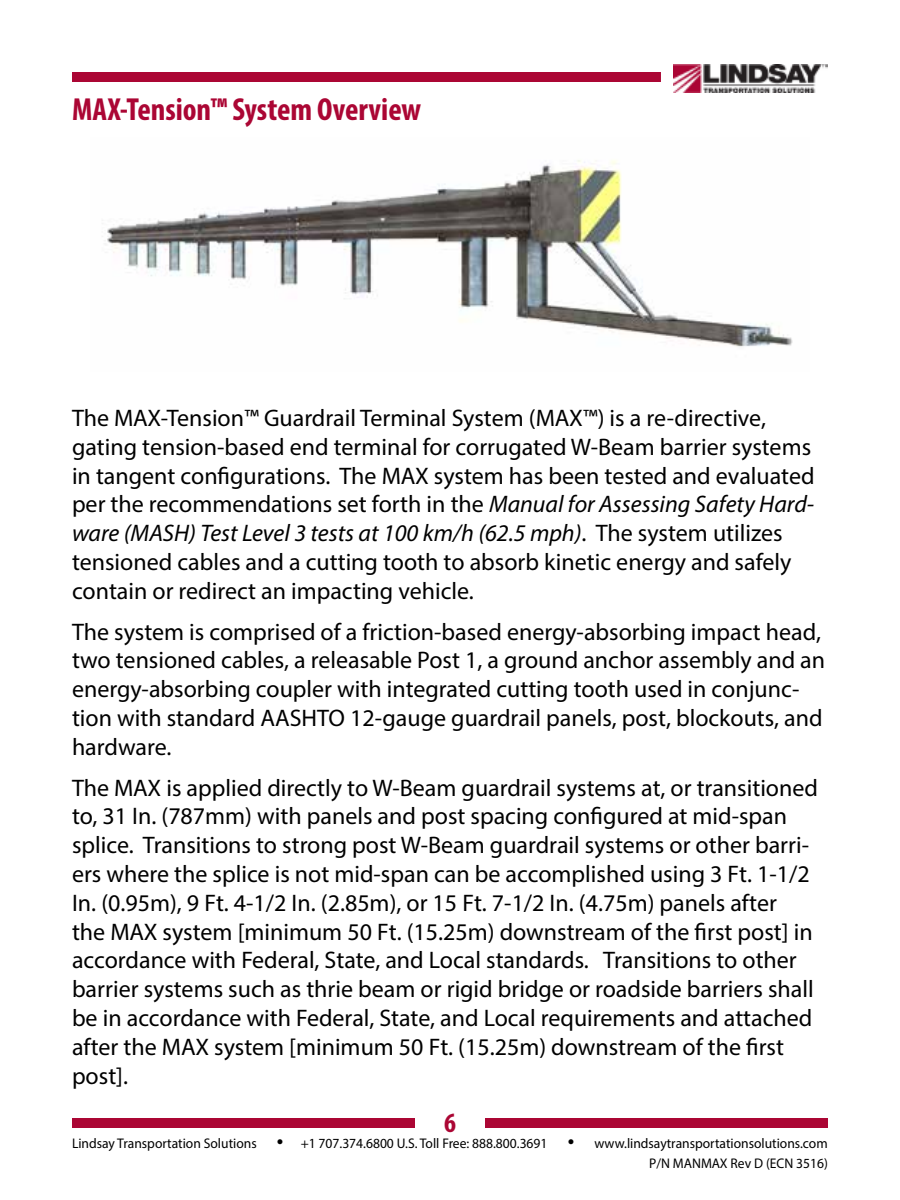
<style>
.page{position:relative;width:900px;height:1200px;background:#fff}
.page>*{position:absolute;margin:0;border:0;box-sizing:border-box;transform-origin:0 0}
.t1{font:700 condensed 32px "Myriad Pro";color:#ab0634}
.t2{font:700 condensed 28px "Myriad Pro";color:#ab0634}
.t3{font:24px/28.8px "Myriad Pro";color:#000}
.t4{font:14px/19.8px "Myriad Pro";color:#000;text-align:right}
.s1{font-style:italic}
.s2{font-size:24px}
</style>
<div class="page">
<div style="left:72px;top:1118px;width:756px;height:10px;background:#ab0634"></div>
<div style="left:72px;top:72px;width:589px;height:10px;background:#ab0634"></div>
<div style="left:415px;top:1108px;width:70px;height:27px;background:#fff"></div>
<img style="left:674px;top:64px;width:154px;height:28px">
<img style="left:105px;top:160px;width:688px;height:187px">
<h1 class="t1" style="left:72px;top:89px;width:351px">MAX-Tension™ System Overview</h1>
<p class="t3" style="left:72px;top:403px;width:744px">The MAX-Tension™ Guardrail Terminal System (MAX™) is a re-directive, gating tension-based end terminal for corrugated W-Beam barrier systems in tangent configurations. The MAX system has been tested and evaluated per the recommendations set forth in the <span class="s1">Manual for Assessing Safety Hard&shy;ware (MASH) Test Level 3 tests at 100 km/h (62.5 mph)</span>. The system utilizes tensioned cables and a cutting tooth to absorb kinetic energy and safely contain or redirect an impacting vehicle.</p>
<p class="t3" style="left:72px;top:617px;width:755px">The system is comprised of a friction-based energy-absorbing impact head, two tensioned cables, a releasable Post 1, a ground anchor assembly and an energy-absorbing coupler with integrated cutting tooth used in conjunc&shy;tion with standard AASHTO 12-gauge guardrail panels, post, blockouts, and hardware.</p>
<p class="t3" style="left:72px;top:773px;width:748px">The MAX is applied directly to W-Beam guardrail systems at, or transitioned to, 31 In. (787mm) with panels and post spacing configured at mid-span splice. Transitions to strong post W-Beam guardrail systems or other barri&shy;ers where the splice is not mid-span can be accomplished using 3 Ft. 1-1/2<br>In. (0.95m), 9 Ft. 4-1/2 In. (2.85m), or 15 Ft. 7-1/2 In. (4.75m) panels after<br>the MAX system [minimum 50 Ft. (15.25m) downstream of the first post] in accordance with Federal, State, and Local standards. Transitions to other barrier systems such as thrie beam or rigid bridge or roadside barriers shall be in accordance with Federal, State, and Local requirements and attached after the MAX system [minimum 50 Ft. (15.25m) downstream of the first post].</p>
<p class="t2" style="left:444px;top:1105px;width:13px">6</p>
<p class="t4" style="left:72px;top:1133px;width:504px">Lindsay Transportation Solutions <span class="s2">•</span> +1 707.374.6800 U.S. Toll Free: 888.800.3691 <span class="s2">•</span></p>
<p class="t4" style="left:594px;top:1133px;width:235px">www.lindsaytransportationsolutions.com<br>P/N MANMAX Rev D (ECN 3516)</p>
</div>
